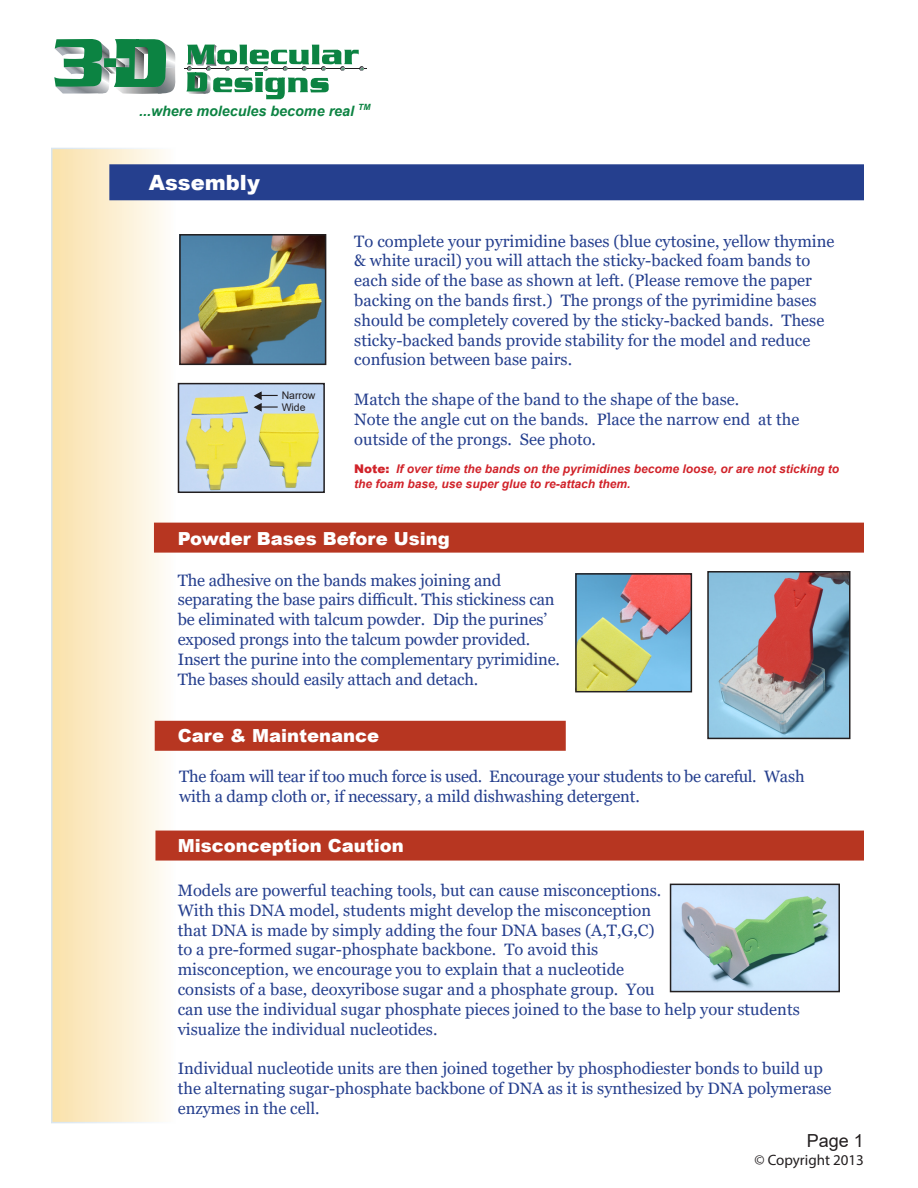
<style>
.page{position:relative;width:918px;height:1188px;background:#fff}
.page>*{position:absolute;margin:0;border:0;box-sizing:border-box;transform-origin:0 0}
.t1{font:900 21px "Arial";color:#fff}
.t2{font:900 18px "Arial";color:#fff}
.t3{font:18px "Arial";color:#231f20}
.t4{font:16.5px/19.8px "Georgia";color:#253f8e}
.t5{font:16.5px/19.8px "Georgia";letter-spacing:-.02em;color:#253f8e}
.t6{font:15px "Myriad Pro";color:#231f20}
.t7{font:italic 700 14.4px "Arial";color:#0c8342}
.t8{font:italic 700 12px/15px "Arial";color:#d1232a}
.t9{font:10.5px "Arial";color:#231f20}
.s1{font-weight:900;font-style:normal}
</style>
<div class="page">
<div style="left:52px;top:148px;width:123px;height:975px;background:linear-gradient(to right,#fae1aa,#fefcfa)"></div>
<div style="left:51px;top:148px;width:125px;height:975px;border:2px solid #fff"></div>
<div style="left:155px;top:721px;width:411px;height:30px;background:#b73621"></div>
<div style="left:109px;top:164px;width:755px;height:36px;background:#253f8e"></div>
<div style="left:154px;top:523px;width:710px;height:30px;background:#b73621"></div>
<img style="left:182px;top:237px;width:141px;height:125px">
<div style="left:179px;top:234px;width:147px;height:131px;border:2px solid #231f20"></div>
<img style="left:710px;top:574px;width:137px;height:162px">
<div style="left:707px;top:571px;width:143px;height:168px;border:2px solid #231f20"></div>
<img style="left:578px;top:576px;width:111px;height:113px">
<div style="left:575px;top:573px;width:117px;height:119px;border:2px solid #231f20"></div>
<div style="left:155px;top:831px;width:709px;height:30px;background:#b73621"></div>
<img style="left:181px;top:386px;width:141px;height:104px">
<div style="left:178px;top:383px;width:147px;height:110px;border:2px solid #231f20"></div>
<svg style="left:253px;top:390px;width:25px;height:23px"></svg>
<hr style="left:184px;top:68px;width:183px;height:1px;background:#1e1c1d">
<svg style="left:54px;top:39px;width:122px;height:55px"></svg>
<svg style="left:186px;top:45px;width:178px;height:55px"></svg>
<img style="left:673px;top:887px;width:164px;height:102px">
<div style="left:670px;top:884px;width:170px;height:108px;border:2px solid #231f20"></div>
<p class="t7" style="left:139px;top:102px;width:233px">...where molecules become real <sup>TM</sup></p>
<p class="t1" style="left:149px;top:168px;width:113px">Assembly</p>
<p class="t9" style="left:282px;top:388px;width:35px">Narrow</p>
<p class="t9" style="left:282px;top:400px;width:25px">Wide</p>
<p class="t4" style="left:354px;top:231px;width:482px">To complete your pyrimidine bases (blue cytosine, yellow thymine &amp; white uracil) you will attach the sticky-backed foam bands to each side of the base as shown at left. (Please remove the paper backing on the bands first.) The prongs of the pyrimidine bases should be completely covered by the sticky-backed bands. These sticky-backed bands provide stability for the model and reduce confusion between base pairs.</p>
<p class="t4" style="left:354px;top:390px;width:387px">Match the shape of the band to the shape of the base.</p>
<p class="t4" style="left:354px;top:409px;width:447px">Note the angle cut on the bands. Place the narrow end at the outside of the prongs. See photo.</p>
<p class="t8" style="left:354px;top:461px;width:486px"><span class="s1">Note:</span> If over time the bands on the pyrimidines become loose, or are not sticking to the foam base, use super glue to re-attach them.</p>
<p class="t2" style="left:178px;top:526px;width:273px">Powder Bases Before Using</p>
<p class="t4" style="left:178px;top:570px;width:384px">The adhesive on the bands makes joining and separating the base pairs difficult. This stickiness can be eliminated with talcum powder. Dip the purines’ exposed prongs into the talcum powder provided.<br>Insert the purine into the complementary pyrimidine.<br>The bases should easily attach and detach.</p>
<p class="t2" style="left:178px;top:722px;width:203px">Care &amp; Maintenance</p>
<p class="t5" style="left:179px;top:767px;width:627px">The foam will tear if too much force is used. Encourage your students to be careful. Wash with a damp cloth or, if necessary, a mild dishwashing detergent.</p>
<p class="t2" style="left:178px;top:832px;width:228px">Misconception Caution</p>
<p class="t4" style="left:178px;top:881px;width:485px">Models are powerful teaching tools, but can cause misconceptions.<br>With this DNA model, students might develop the misconception that DNA is made by simply adding the four DNA bases (A,T,G,C) to a pre-formed sugar-phosphate backbone. To avoid this</p>
<p class="t4" style="left:178px;top:960px;width:448px">misconception, we encourage you to explain that a nucleotide</p>
<p class="t4" style="left:178px;top:980px;width:624px">consists of a base, deoxyribose sugar and a phosphate group. You<br>can use the individual sugar phosphate pieces joined to the base to help your students visualize the individual nucleotides.</p>
<p class="t4" style="left:178px;top:1059px;width:655px">Individual nucleotide units are then joined together by phosphodiester bonds to build up the alternating sugar-phosphate backbone of DNA as it is synthesized by DNA polymerase enzymes in the cell.</p>
<p class="t3" style="left:807px;top:1128px;width:59px">Page 1</p>
<p class="t6" style="left:754px;top:1151px;width:111px">© Copyright 2013</p>
</div>
